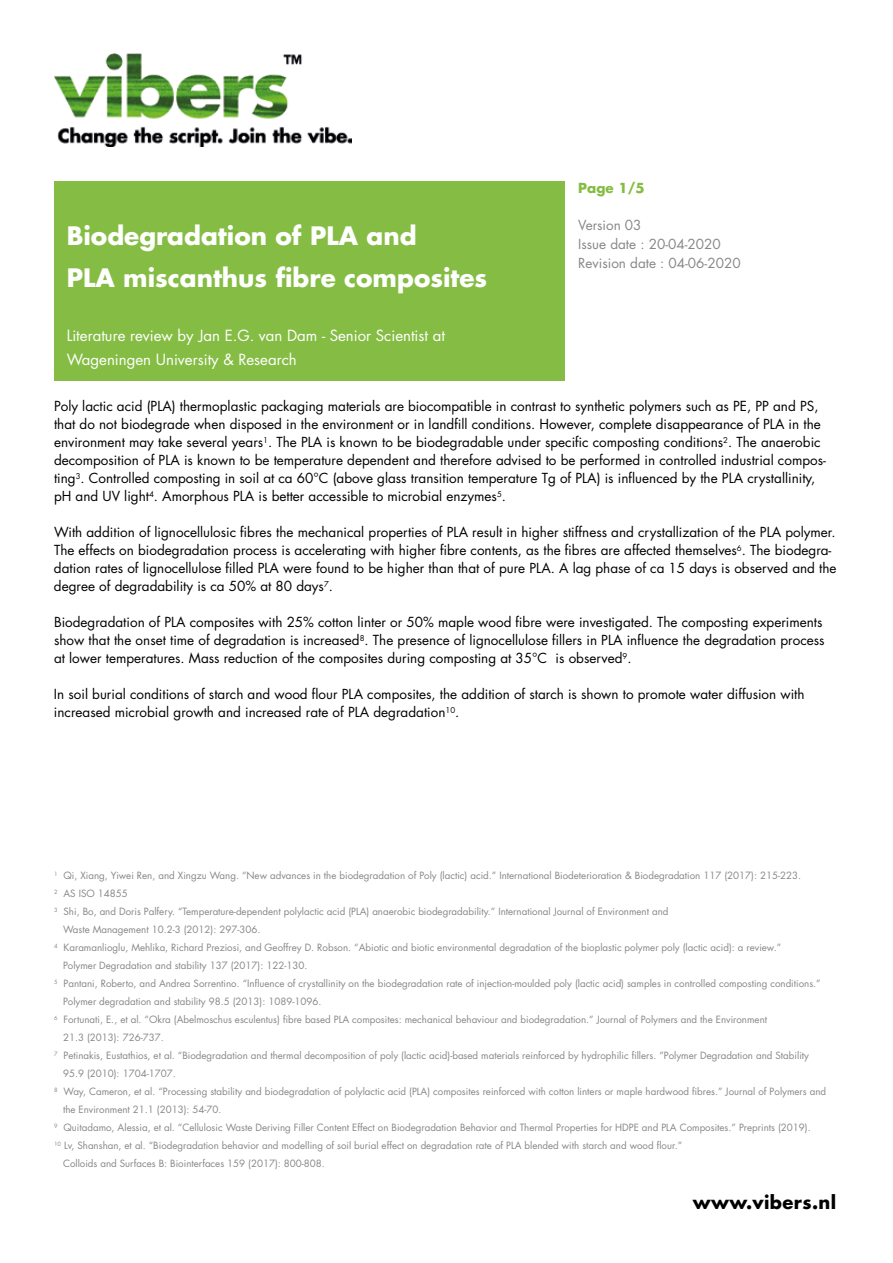
<style>
.page{position:relative;width:893px;height:1263px;background:#fff}
.page>*{position:absolute;margin:0;border:0;box-sizing:border-box;transform-origin:0 0}
.t1{font:700 24.75px/42px "Futura Std";color:#fff}
.t2{font:700 18px "Futura Std";letter-spacing:.02em;color:#000}
.t3{font:15px/24px "Futura Std";color:#fff}
.t4{font:13.5px/18px "Futura Std";color:#000}
.t5{font:13.5px/18.8px "Futura Std";color:#878787}
.t6{font:700 13.5px "Futura Std";color:#85bd44}
.t7{font:9.75px "Futura Std";color:#878787}
</style>
<div class="page">
<img style="left:54px;top:54px;width:298px;height:92px">
<div style="left:54px;top:182px;width:510px;height:199px;background:#85bd44"></div>
<h1 class="t1" style="left:67px;top:214px;width:422px">Biodegradation of PLA and<br>PLA miscanthus fibre composites</h1>
<h3 class="t3" style="left:67px;top:324px;width:380px">Literature review by Jan E.G. van Dam - Senior Scientist at<br>Wageningen University &amp; Research</h3>
<h3 class="t6" style="left:578px;top:179px;width:68px">Page 1/5</h3>
<h3 class="t5" style="left:578px;top:216px;width:164px">Version 03<br>Issue date : 20-04-2020<br>Revision date : 04-06-2020</h3>
<p class="t4" style="left:54px;top:397px;width:773px">Poly lactic acid (PLA) thermoplastic packaging materials are biocompatible in contrast to synthetic polymers such as PE, PP and PS, that do not biodegrade when disposed in the environment or in landfill conditions. However, complete disappearance of PLA in the environment may take several years<sup>1</sup>. The PLA is known to be biodegradable under specific composting conditions<sup>2</sup>. The anaerobic decomposition of PLA is known to be temperature dependent and therefore advised to be performed in controlled industrial compos&shy;ting<sup>3</sup>. Controlled composting in soil at ca 60°C (above glass transition temperature Tg of PLA) is influenced by the PLA crystallinity, pH and UV light<sup>4</sup>. Amorphous PLA is better accessible to microbial enzymes<sup>5</sup>.</p>
<p class="t4" style="left:54px;top:523px;width:784px">With addition of lignocellulosic fibres the mechanical properties of PLA result in higher stiffness and crystallization of the PLA polymer.<br>The effects on biodegradation process is accelerating with higher fibre contents, as the fibres are affected themselves<sup>6</sup>. The biodegra&shy;dation rates of lignocellulose filled PLA were found to be higher than that of pure PLA. A lag phase of ca 15 days is observed and the degree of degradability is ca 50% at 80 days<sup>7</sup>.</p>
<p class="t4" style="left:54px;top:613px;width:772px">Biodegradation of PLA composites with 25% cotton linter or 50% maple wood fibre were investigated. The composting experiments show that the onset time of degradation is increased<sup>8</sup>. The presence of lignocellulose fillers in PLA influence the degradation process at lower temperatures. Mass reduction of the composites during composting at 35°C is observed<sup>9</sup>.</p>
<h3 class="t4" style="left:54px;top:685px;width:752px">In soil burial conditions of starch and wood flour PLA composites, the addition of starch is shown to promote water diffusion with increased microbial growth and increased rate of PLA degradation<sup>10</sup>.</h3>
<p class="t7" style="left:54px;top:869px;width:749px"><sup>1</sup> Qi, Xiang, Yiwei Ren, and Xingzu Wang. “New advances in the biodegradation of Poly (lactic) acid.” International Biodeterioration &amp; Biodegradation 117 (2017): 215-223.</p>
<p class="t7" style="left:54px;top:887px;width:75px"><sup>2</sup> AS ISO 14855</p>
<p class="t7" style="left:54px;top:905px;width:616px"><sup>3</sup> Shi, Bo, and Doris Palfery. “Temperature-dependent polylactic acid (PLA) anaerobic biodegradability.” International Journal of Environment and</p>
<p class="t7" style="left:63px;top:923px;width:199px">Waste Management 10.2-3 (2012): 297-306.</p>
<p class="t7" style="left:54px;top:941px;width:729px"><sup>4</sup> Karamanlioglu, Mehlika, Richard Preziosi, and Geoffrey D. Robson. “Abiotic and biotic environmental degradation of the bioplastic polymer poly (lactic acid): a review.”</p>
<p class="t7" style="left:63px;top:959px;width:246px">Polymer Degradation and stability 137 (2017): 122-130.</p>
<p class="t7" style="left:54px;top:977px;width:768px"><sup>5</sup> Pantani, Roberto, and Andrea Sorrentino. “Influence of crystallinity on the biodegradation rate of injection-moulded poly (lactic acid) samples in controlled composting conditions.”</p>
<p class="t7" style="left:63px;top:995px;width:260px">Polymer degradation and stability 98.5 (2013): 1089-1096.</p>
<p class="t7" style="left:54px;top:1013px;width:715px"><sup>6</sup> Fortunati, E., et al. “Okra (Abelmoschus esculentus) fibre based PLA composites: mechanical behaviour and biodegradation.” Journal of Polymers and the Environment</p>
<p class="t7" style="left:63px;top:1031px;width:102px">21.3 (2013): 726-737.</p>
<p class="t7" style="left:54px;top:1049px;width:757px"><sup>7</sup> Petinakis, Eustathios, et al. “Biodegradation and thermal decomposition of poly (lactic acid)-based materials reinforced by hydrophilic fillers. ”Polymer Degradation and Stability</p>
<p class="t7" style="left:63px;top:1067px;width:114px">95.9 (2010): 1704-1707.</p>
<p class="t7" style="left:54px;top:1085px;width:774px"><sup>8</sup> Way, Cameron, et al. “Processing stability and biodegradation of polylactic acid (PLA) composites reinforced with cotton linters or maple hardwood fibres.” Journal of Polymers and</p>
<p class="t7" style="left:63px;top:1103px;width:160px">the Environment 21.1 (2013): 54-70.</p>
<p class="t7" style="left:54px;top:1121px;width:758px"><sup>9</sup> Quitadamo, Alessia, et al. “Cellulosic Waste Deriving Filler Content Effect on Biodegradation Behavior and Thermal Properties for HDPE and PLA Composites.” Preprints (2019).</p>
<p class="t7" style="left:54px;top:1139px;width:630px"><sup>10</sup> Lv, Shanshan, et al. “Biodegradation behavior and modelling of soil burial effect on degradation rate of PLA blended with starch and wood flour.”</p>
<p class="t7" style="left:63px;top:1157px;width:263px">Colloids and Surfaces B: Biointerfaces 159 (2017): 800-808.</p>
<h2 class="t2" style="left:693px;top:1190px;width:145px">www.vibers.nl</h2>
</div>
